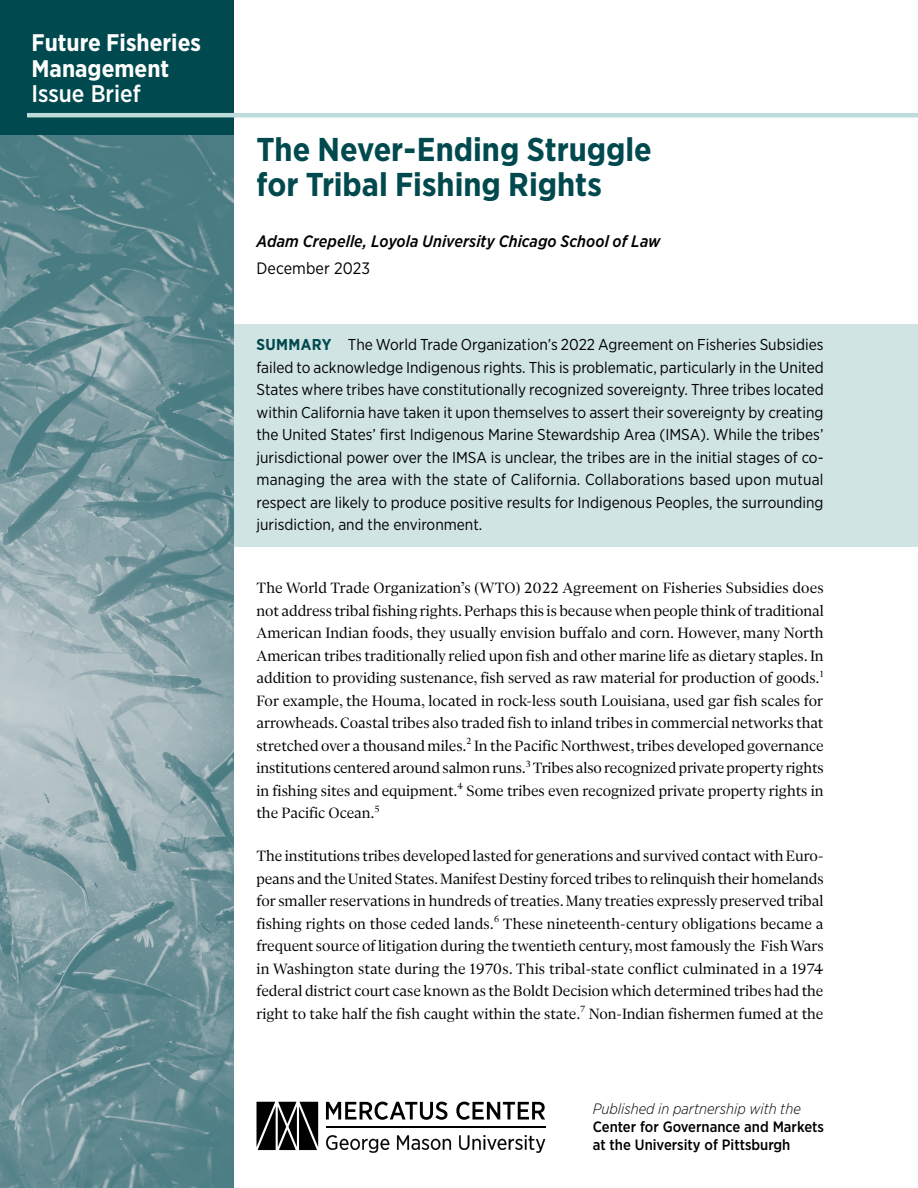
<style>
.page{position:relative;width:918px;height:1188px;background:#fff}
.page>*{position:absolute;margin:0;border:0;box-sizing:border-box;transform-origin:0 0}
.title_without_subtit{font:700 33px/34.5px "Gotham Narrow";color:#00494e}
.t1{font:700 24px/26px "Gotham Narrow";color:#fff}
.t2{font:500 24px "Gotham Narrow";color:#fff}
.body{font:16.5px/22.5px "Gliko Modern S";color:#000;text-align:justify}
.byline{font:italic 500 16.5px "Gotham Narrow";letter-spacing:.005em;color:#000}
.date{font:16.5px "Gotham Narrow";letter-spacing:.005em;color:#000}
.Summary{font:15.75px/22.5px "Gotham Narrow";color:#000;text-align:justify}
.t3{font:500 15px/18px "Gotham Narrow";color:#000}
.t4{font:italic 300 15px "Gotham Narrow";color:#000}
.s1{font-weight:700;color:#00494e}
</style>
<div class="page">
<img style="left:0;top:135px;width:234px;height:1053px">
<svg style="left:257px;top:1102px;width:61px;height:48px;background:#353535"></svg>
<svg style="left:326px;top:1102px;width:219px;height:18px"></svg>
<svg style="left:326px;top:1135px;width:219px;height:18px"></svg>
<hr style="left:326px;top:1126px;width:219px;height:2px;background:#000">
<div style="left:0;top:0;width:234px;height:135px;background:#00494e"></div>
<hr style="left:27px;top:113px;width:891px;height:4px;background:#bddbdb">
<div style="left:234px;top:324px;width:684px;height:223px;background:#d0e4e4"></div>
<h2 class="t1" style="left:32px;top:29px;width:171px">Future Fisheries<br>Management</h2>
<h2 class="t2" style="left:32px;top:79px;width:111px">Issue Brief</h2>
<p class="title_without_subtit" style="left:256px;top:132px;width:397px">The Never-Ending Struggle for Tribal Fishing Rights</p>
<p class="byline" style="left:256px;top:231px;width:406px">Adam Crepelle, Loyola University Chicago School of Law</p>
<p class="date" style="left:256px;top:258px;width:115px">December 2023</p>
<p class="Summary" style="left:256px;top:333px;width:569px"><span class="s1">SUMMARY</span> The World Trade Organization’s 2022 Agreement on Fisheries Subsidies failed to acknowledge Indigenous rights. This is problematic, particularly in the United States where tribes have constitutionally recognized sovereignty. Three tribes located within California have taken it upon themselves to assert their sovereignty by creating the United States’ first Indigenous Marine Stewardship Area (IMSA). While the tribes’ jurisdictional power over the IMSA is unclear, the tribes are in the initial stages of co&shy;managing the area with the state of California. Collaborations based upon mutual respect are likely to produce positive results for Indigenous Peoples, the surrounding jurisdiction, and the environment.</p>
<p class="body" style="left:256px;top:577px;width:569px">The World Trade Organization’s (WTO) 2022 Agreement on Fisheries Subsidies does not address tribal fishing rights. Perhaps this is because when people think of traditional American Indian foods, they usually envision buffalo and corn. However, many North American tribes traditionally relied upon fish and other marine life as dietary staples. In addition to providing sustenance, fish served as raw material for production of goods.<sup>1<br></sup>For example, the Houma, located in rock-less south Louisiana, used gar fish scales for arrowheads. Coastal tribes also traded fish to inland tribes in commercial networks that stretched over a thousand miles.<sup>2</sup> In the Pacific Northwest, tribes developed governance institutions centered around salmon runs.<sup>3</sup> Tribes also recognized private property rights in fishing sites and equipment.<sup>4</sup> Some tribes even recognized private property rights in the Pacific Ocean.<sup>5</sup></p>
<p class="body" style="left:256px;top:845px;width:569px">The institutions tribes developed lasted for generations and survived contact with Euro&shy;peans and the United States. Manifest Destiny forced tribes to relinquish their homelands for smaller reservations in hundreds of treaties. Many treaties expressly preserved tribal fishing rights on those ceded lands.<sup>6</sup> These nineteenth-century obligations became a frequent source of litigation during the twentieth century, most famously the Fish Wars in Washington state during the 1970s. This tribal-state conflict culminated in a 1974 federal district court case known as the Boldt Decision which determined tribes had the right to take half the fish caught within the state.<sup>7</sup> Non-Indian fishermen fumed at the</p>
<p class="t4" style="left:593px;top:1099px;width:210px">Published in partnership with the</p>
<p class="t3" style="left:593px;top:1117px;width:233px">Center for Governance and Markets at the University of Pittsburgh</p>
</div>
